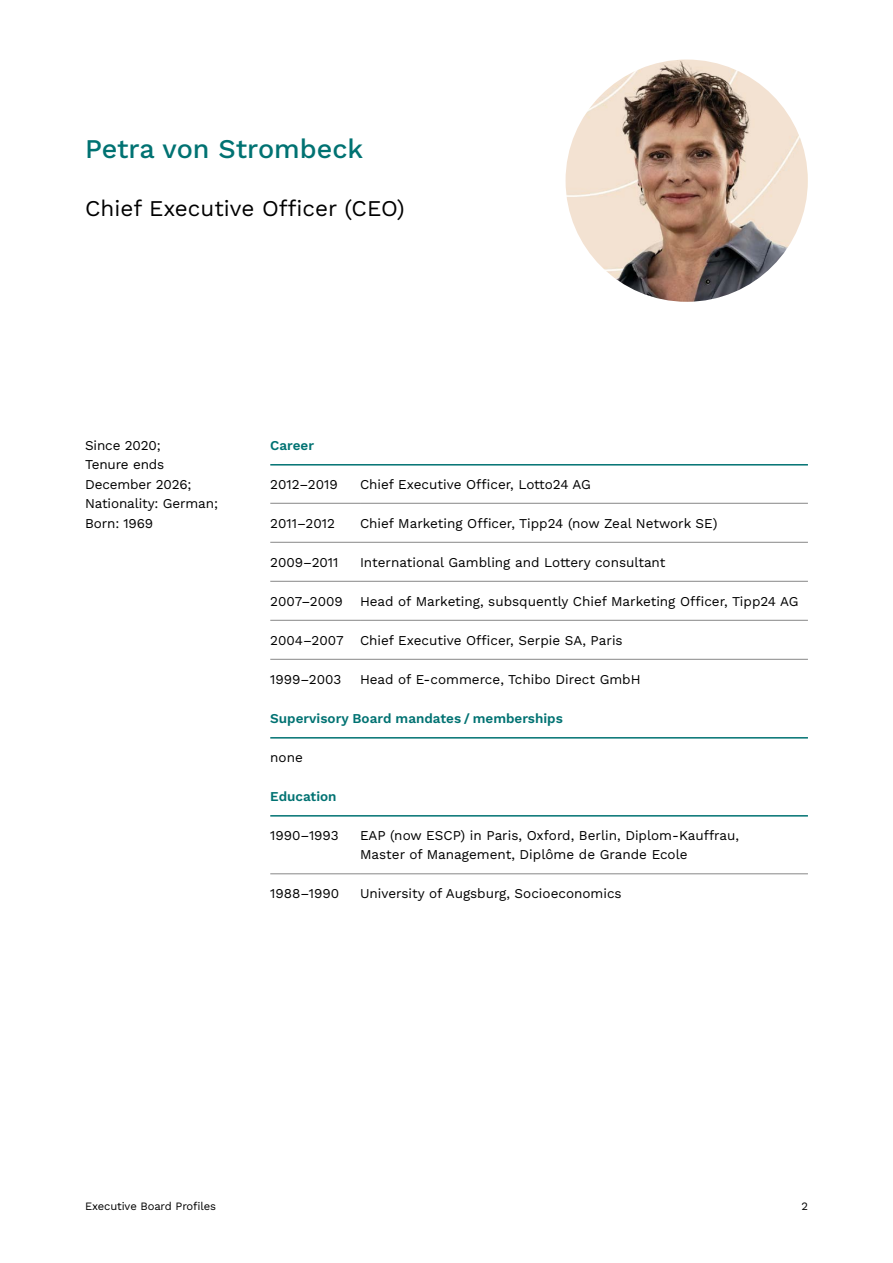
<style>
.page{position:relative;width:893px;height:1263px;background:#fff}
.page>*{position:absolute;margin:0;border:0;box-sizing:border-box;transform-origin:0 0}
.t1{font:500 27px "New Work Sans";color:#007272}
.t2{font:22.5px "New Work Sans";color:#000}
.t3{font:13.5px/19.5px "New Work Sans";color:#000}
.t4{font:700 13.5px "New Work Sans";color:#007272}
.t5{font:11.25px "New Work Sans";letter-spacing:-.01em;color:#000}
</style>
<div class="page">
<hr style="left:270px;top:464px;width:538px;height:1px;background:#007272">
<hr style="left:270px;top:503px;width:90px;height:1px;background:#878787">
<hr style="left:360px;top:503px;width:448px;height:1px;background:#878787">
<hr style="left:270px;top:542px;width:90px;height:1px;background:#878787">
<hr style="left:360px;top:542px;width:448px;height:1px;background:#878787">
<hr style="left:270px;top:581px;width:90px;height:1px;background:#878787">
<hr style="left:360px;top:581px;width:448px;height:1px;background:#878787">
<hr style="left:270px;top:620px;width:90px;height:1px;background:#878787">
<hr style="left:270px;top:659px;width:90px;height:1px;background:#878787">
<hr style="left:360px;top:620px;width:448px;height:1px;background:#878787">
<hr style="left:360px;top:659px;width:448px;height:1px;background:#878787">
<hr style="left:270px;top:737px;width:538px;height:1px;background:#007272">
<hr style="left:270px;top:815px;width:538px;height:1px;background:#007272">
<hr style="left:270px;top:873px;width:90px;height:1px;background:#878787">
<hr style="left:360px;top:873px;width:448px;height:1px;background:#878787">
<img style="left:566px;top:60px;width:242px;height:242px;border-radius:121px">
<h1 class="t1" style="left:85px;top:128px;width:280px">Petra von Strombeck</h1>
<h2 class="t2" style="left:85px;top:191px;width:321px">Chief Executive Officer (CEO)</h2>
<p class="t3" style="left:85px;top:435px;width:134px">Since 2020;<br>Tenure ends<br>December 2026;<br>Nationality: German;<br>Born: 1969</p>
<p class="t4" style="left:270px;top:435px;width:45px">Career</p>
<p class="t3" style="left:270px;top:474px;width:69px">2012–2019</p>
<p class="t3" style="left:360px;top:474px;width:233px">Chief Executive Officer, Lotto24 AG</p>
<p class="t3" style="left:270px;top:513px;width:66px">2011–2012</p>
<p class="t3" style="left:360px;top:513px;width:359px">Chief Marketing Officer, Tipp24 (now Zeal Network SE)</p>
<p class="t3" style="left:270px;top:552px;width:70px">2009–2011</p>
<p class="t3" style="left:360px;top:552px;width:307px">International Gambling and Lottery consultant</p>
<p class="t3" style="left:270px;top:591px;width:74px">2007–2009</p>
<p class="t3" style="left:270px;top:630px;width:75px">2004–2007</p>
<p class="t3" style="left:360px;top:591px;width:440px">Head of Marketing, subsquently Chief Marketing Officer, Tipp24 AG</p>
<p class="t3" style="left:360px;top:630px;width:264px">Chief Executive Officer, Serpie SA, Paris</p>
<p class="t3" style="left:270px;top:669px;width:72px">1999–2003</p>
<p class="t3" style="left:360px;top:669px;width:282px">Head of E-commerce, Tchibo Direct GmbH</p>
<p class="t4" style="left:270px;top:708px;width:294px">Supervisory Board mandates / memberships</p>
<p class="t3" style="left:270px;top:747px;width:34px">none</p>
<p class="t4" style="left:270px;top:786px;width:68px">Education</p>
<p class="t3" style="left:270px;top:825px;width:70px">1990–1993</p>
<p class="t3" style="left:360px;top:825px;width:381px">EAP (now ESCP) in Paris, Oxford, Berlin, Diplom-Kauffrau,<br>Master of Management, Diplôme de Grande Ecole</p>
<p class="t3" style="left:270px;top:883px;width:70px">1988–1990</p>
<p class="t3" style="left:360px;top:883px;width:263px">University of Augsburg, Socioeconomics</p>
<p class="t5" style="left:85px;top:1198px;width:133px">Executive Board Profiles</p>
<p class="t5" style="left:801px;top:1198px;width:8px">2</p>
</div>
